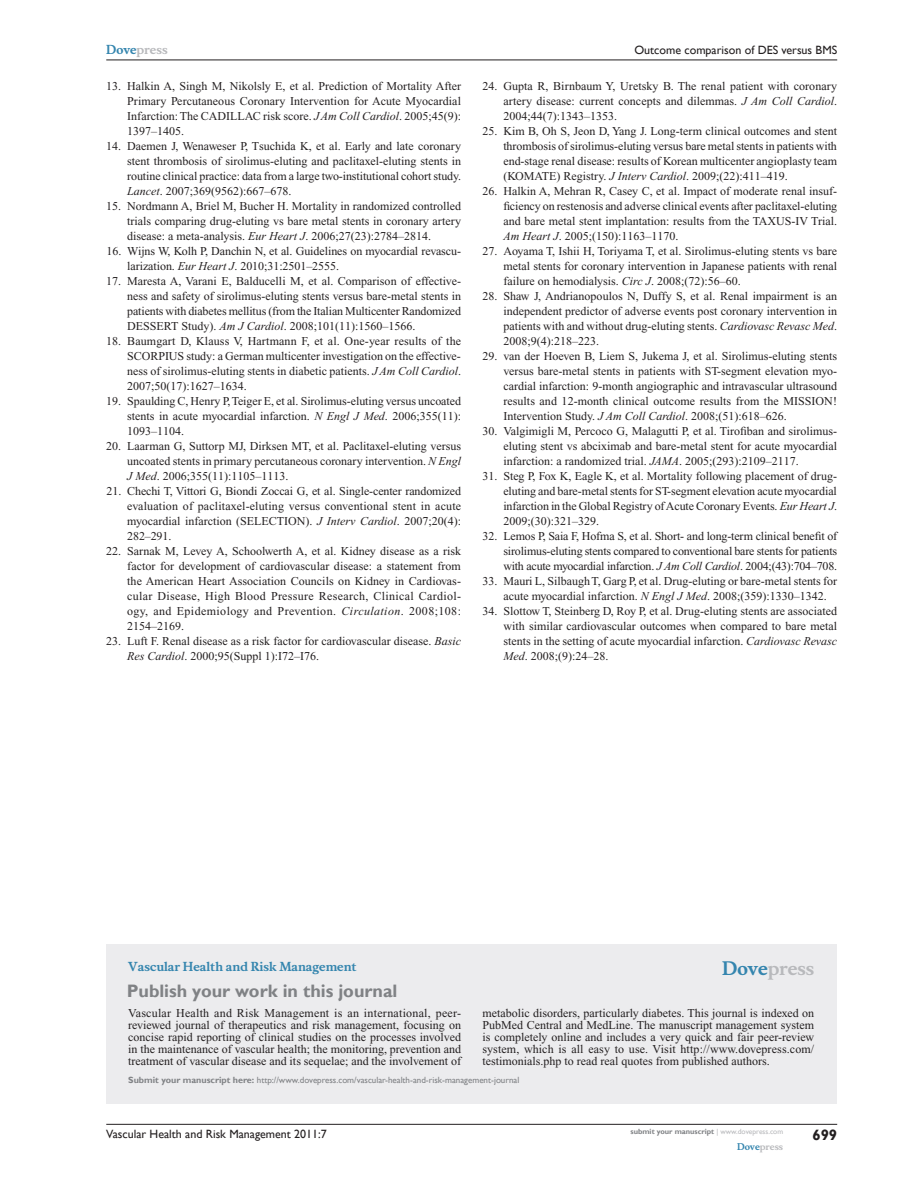
<style>
.page{position:relative;width:918px;height:1188px;background:#fff}
.page>*{position:absolute;margin:0;border:0;box-sizing:border-box;transform-origin:0 0}
.t1{font:700 18px "Gill Sans";color:#808285}
.t2{font:700 18px "Musee";color:#b8b9bc}
.t3{font:700 15px "Gill Sans";color:#231f20}
.t4{font:12px/15px "Times New Roman";color:#231f20;text-align:justify}
.t5{font:12px "Gill Sans";color:#231f20}
.t6{font:700 12px "Musee";color:#3485ae}
.t7{font:700 12px "Musee";color:#b8b9bc}
.t8{font:9px "Gill Sans";color:#808285}
.t9{font:700 9px "Musee";color:#b8b9bc}
.t10{font:700 7.5px "Gill Sans";color:#808285}
.s1{color:#3485ae}
.s2{font-style:italic}
.s3{font-weight:700}
.s4{font-weight:400;color:#b8b9bc}
</style>
<div class="page">
<div style="left:106px;top:944px;width:731px;height:159px;background:#ececee"></div>
<hr style="left:106px;top:1124px;width:731px;height:1px;background:#231f20">
<hr style="left:106px;top:60px;width:731px;height:1px;background:#231f20">
<p class="t7" style="left:106px;top:43px;width:63px"><span class="s1">Dove</span>press</p>
<p class="t4" style="left:127px;top:79px;width:335px;text-indent:-21px">13. Halkin A, Singh M, Nikolsly E, et al. Prediction of Mortality After Primary Percutaneous Coronary Intervention for Acute Myocardial Infarction: The CADILLAC risk score. <span class="s2">J Am Coll Cardiol</span>. 2005;45(9):<br>1397–1405.</p>
<p class="t4" style="left:127px;top:139px;width:335px;text-indent:-21px">14. Daemen J, Wenaweser P, Tsuchida K, et al. Early and late coronary stent thrombosis of sirolimus-eluting and paclitaxel-eluting stents in routine clinical practice: data from a large two-institutional cohort study.<br><span class="s2">Lancet</span>. 2007;369(9562):667–678.</p>
<p class="t4" style="left:127px;top:199px;width:335px;text-indent:-21px">15. Nordmann A, Briel M, Bucher H. Mortality in randomized controlled trials comparing drug-eluting vs bare metal stents in coronary artery disease: a meta-analysis. <span class="s2">Eur Heart J</span>. 2006;27(23):2784–2814.</p>
<p class="t4" style="left:127px;top:244px;width:335px;text-indent:-21px">16. Wijns W, Kolh P, Danchin N, et al. Guidelines on myocardial revascu&shy;larization. <span class="s2">Eur Heart J</span>. 2010;31:2501–2555.</p>
<p class="t4" style="left:127px;top:274px;width:335px;text-indent:-21px">17. Maresta A, Varani E, Balducelli M, et al. Comparison of effective&shy;ness and safety of sirolimus-eluting stents versus bare-metal stents in patients with diabetes mellitus (from the Italian Multicenter Randomized DESSERT Study). <span class="s2">Am J Cardiol</span>. 2008;101(11):1560–1566.</p>
<p class="t4" style="left:127px;top:334px;width:335px;text-indent:-21px">18. Baumgart D, Klauss V, Hartmann F, et al. One-year results of the SCORPIUS study: a German multicenter investigation on the effective&shy;ness of sirolimus-eluting stents in diabetic patients. <span class="s2">J Am Coll Cardiol</span>.<br>2007;50(17):1627–1634.</p>
<p class="t4" style="left:127px;top:394px;width:335px;text-indent:-21px">19. Spaulding C, Henry P, Teiger E, et al. Sirolimus-eluting versus uncoated stents in acute myocardial infarction. <span class="s2">N Engl J Med</span>. 2006;355(11):<br>1093–1104.</p>
<p class="t4" style="left:127px;top:439px;width:335px;text-indent:-21px">20. Laarman G, Suttorp MJ, Dirksen MT, et al. Paclitaxel-eluting versus uncoated stents in primary percutaneous coronary intervention. <span class="s2">N Engl J Med</span>. 2006;355(11):1105–1113.</p>
<p class="t4" style="left:127px;top:484px;width:335px;text-indent:-21px">21. Chechi T, Vittori G, Biondi Zoccai G, et al. Single-center randomized evaluation of paclitaxel-eluting versus conventional stent in acute myocardial infarction (SELECTION). <span class="s2">J Interv Cardiol</span>. 2007;20(4):<br>282–291.</p>
<p class="t4" style="left:127px;top:544px;width:335px;text-indent:-21px">22. Sarnak M, Levey A, Schoolwerth A, et al. Kidney disease as a risk factor for development of cardiovascular disease: a statement from the American Heart Association Councils on Kidney in Cardiovas&shy;cular Disease, High Blood Pressure Research, Clinical Cardiol&shy;ogy, and Epidemiology and Prevention. <span class="s2">Circulation</span>. 2008;108:<br>2154–2169.</p>
<p class="t4" style="left:127px;top:634px;width:335px;text-indent:-21px">23. Luft F. Renal disease as a risk factor for cardiovascular disease. <span class="s2">Basic<br>Res Cardiol</span>. 2000;95(Suppl 1):I72–I76.</p>
<p class="t5" style="left:634px;top:43px;width:204px">Outcome comparison of DES versus BMS</p>
<p class="t4" style="left:503px;top:79px;width:335px;text-indent:-21px">24. Gupta R, Birnbaum Y, Uretsky B. The renal patient with coronary artery disease: current concepts and dilemmas. <span class="s2">J Am Coll Cardiol</span>.<br>2004;44(7):1343–1353.</p>
<p class="t4" style="left:503px;top:124px;width:335px;text-indent:-21px">25. Kim B, Oh S, Jeon D, Yang J. Long-term clinical outcomes and stent thrombosis of sirolimus-eluting versus bare metal stents in patients with end-stage renal disease: results of Korean multicenter angioplasty team (KOMATE) Registry. <span class="s2">J Interv Cardiol</span>. 2009;(22):411–419.</p>
<p class="t4" style="left:503px;top:184px;width:335px;text-indent:-21px">26. Halkin A, Mehran R, Casey C, et al. Impact of moderate renal insuf&shy;ficiency on restenosis and adverse clinical events after paclitaxel-eluting and bare metal stent implantation: results from the TAXUS-IV Trial.<br><span class="s2">Am Heart J</span>. 2005;(150):1163–1170.</p>
<p class="t4" style="left:503px;top:244px;width:335px;text-indent:-21px">27. Aoyama T, Ishii H, Toriyama T, et al. Sirolimus-eluting stents vs bare metal stents for coronary intervention in Japanese patients with renal failure on hemodialysis. <span class="s2">Circ J</span>. 2008;(72):56–60.</p>
<p class="t4" style="left:503px;top:289px;width:335px;text-indent:-21px">28. Shaw J, Andrianopoulos N, Duffy S, et al. Renal impairment is an independent predictor of adverse events post coronary intervention in patients with and without drug-eluting stents. <span class="s2">Cardiovasc Revasc Med</span>.<br>2008;9(4):218–223.</p>
<p class="t4" style="left:503px;top:349px;width:335px;text-indent:-21px">29. van der Hoeven B, Liem S, Jukema J, et al. Sirolimus-eluting stents versus bare-metal stents in patients with ST-segment elevation myo&shy;cardial infarction: 9-month angiographic and intravascular ultrasound results and 12-month clinical outcome results from the MISSION!<br>Intervention Study. <span class="s2">J Am Coll Cardiol</span>. 2008;(51):618–626.</p>
<p class="t4" style="left:503px;top:424px;width:335px;text-indent:-21px">30. Valgimigli M, Percoco G, Malagutti P, et al. Tirofiban and sirolimus&shy;eluting stent vs abciximab and bare-metal stent for acute myocardial infarction: a randomized trial. <span class="s2">JAMA</span>. 2005;(293):2109–2117.</p>
<p class="t4" style="left:503px;top:469px;width:335px;text-indent:-21px">31. Steg P, Fox K, Eagle K, et al. Mortality following placement of drug&shy;eluting and bare-metal stents for ST-segment elevation acute myocardial infarction in the Global Registry of Acute Coronary Events. <span class="s2">Eur Heart J</span>.<br>2009;(30):321–329.</p>
<p class="t4" style="left:503px;top:529px;width:335px;text-indent:-21px">32. Lemos P, Saia F, Hofma S, et al. Short- and long-term clinical benefit of sirolimus-eluting stents compared to conventional bare stents for patients with acute myocardial infarction. <span class="s2">J Am Coll Cardiol</span>. 2004;(43):704–708.</p>
<p class="t4" style="left:503px;top:574px;width:335px;text-indent:-21px">33. Mauri L, Silbaugh T, Garg P, et al. Drug-eluting or bare-metal stents for acute myocardial infarction. <span class="s2">N Engl J Med</span>. 2008;(359):1330–1342.</p>
<p class="t4" style="left:503px;top:604px;width:335px;text-indent:-21px">34. Slottow T, Steinberg D, Roy P, et al. Drug-eluting stents are associated with similar cardiovascular outcomes when compared to bare metal stents in the setting of acute myocardial infarction. <span class="s2">Cardiovasc Revasc Med</span>. 2008;(9):24–28.</p>
<p class="t6" style="left:128px;top:959px;width:230px">Vascular Health and Risk Management</p>
<h1 class="t1" style="left:127px;top:980px;width:272px">Publish your work in this journal</h1>
<h1 class="t2" style="left:722px;top:958px;width:94px"><span class="s1">Dove</span>press</h1>
<p class="t4" style="left:128px;top:1007px;width:334px;line-height:12px">Vascular Health and Risk Management is an international, peer&shy;reviewed journal of therapeutics and risk management, focusing on concise rapid reporting of clinical studies on the processes involved in the maintenance of vascular health; the monitoring, prevention and treatment of vascular disease and its sequelae; and the involvement of</p>
<p class="t4" style="left:482px;top:1007px;width:333px;line-height:12px">metabolic disorders, particularly diabetes. This journal is indexed on PubMed Central and MedLine. The manuscript management system is completely online and includes a very quick and fair peer-review system, which is all easy to use. Visit http://www.dovepress.com/ testimonials.php to read real quotes from published authors.</p>
<p class="t8" style="left:128px;top:1075px;width:393px"><span class="s3">Submit your manuscript here:</span> http://www.dovepress.com/vascular-health-and-risk-management-journal</p>
<p class="t5" style="left:106px;top:1127px;width:222px">Vascular Health and Risk Management 2011:7</p>
<p class="t10" style="left:631px;top:1127px;width:154px">submit your manuscript <span class="s4">| www.dovepress.com</span></p>
<p class="t9" style="left:737px;top:1141px;width:48px"><span class="s1">Dove</span>press</p>
<p class="t3" style="left:812px;top:1126px;width:26px">699</p>
</div>
